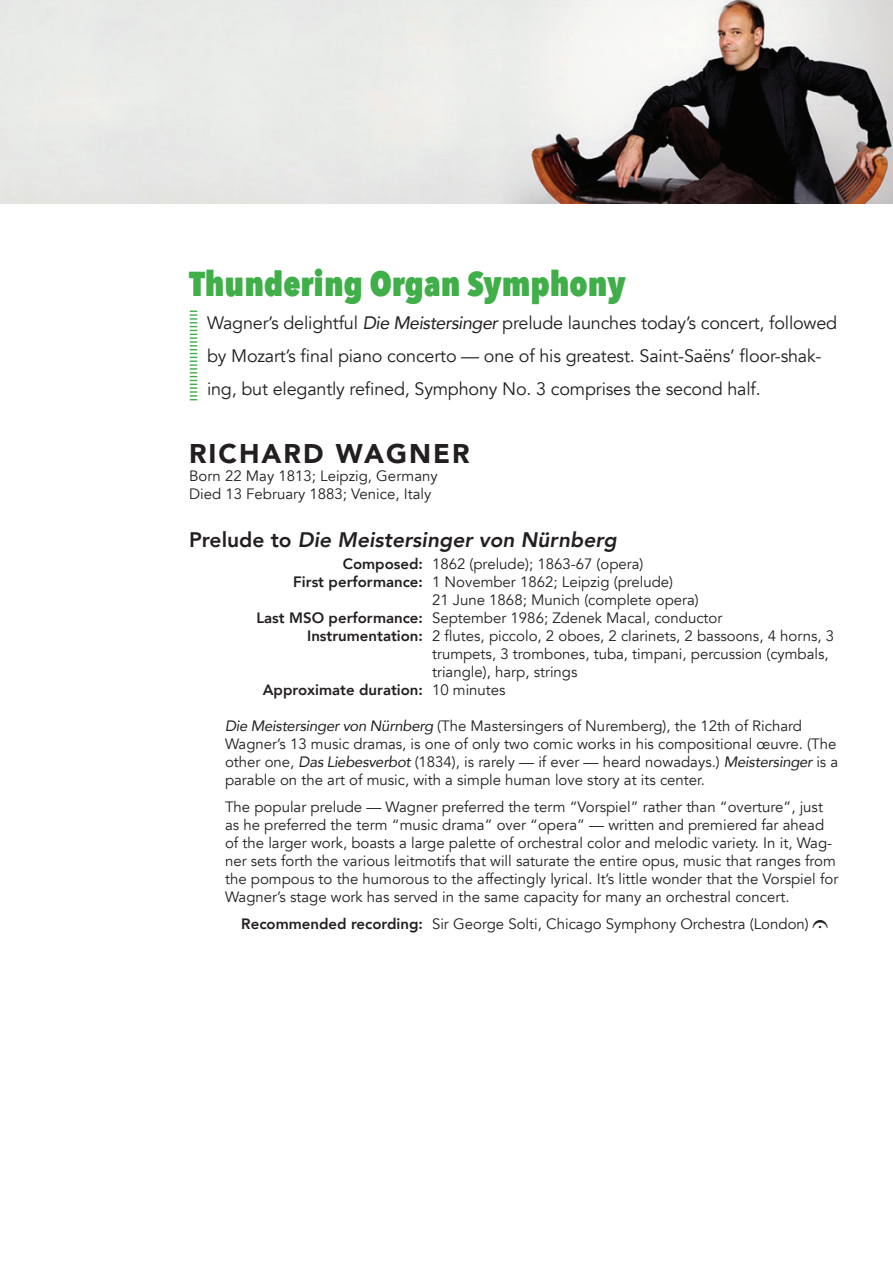
<style>
.page{position:relative;width:893px;height:1263px;background:#fff}
.page>*{position:absolute;margin:0;border:0;box-sizing:border-box;transform-origin:0 0}
.t1{font:800 34.5px "Avenir Next Condensed";color:#40ae49}
.t2{font:900 27px "Avenir";letter-spacing:.075em;color:#231f20}
.t3{font:italic 800 21px "Avenir";color:#231f20}
.t4{font:18px/33px "Avenir";letter-spacing:-.01em;color:#231f20}
.t5{font:15px/18px "Avenir";color:#231f20}
.t6{font:800 15px "Avenir";color:#231f20}
.s1{font-style:italic}
.s2{font-style:normal}
.s3{font-weight:800}
.s4{font-weight:400}
</style>
<div class="page">
<img style="left:0;top:0;width:893px;height:203px">
<svg style="left:190px;top:311px;width:7px;height:89px"></svg>
<h1 class="t1" style="left:189px;top:262px;width:438px">Thundering Organ Symphony</h1>
<p class="t4" style="left:207px;top:306px;width:632px">Wagner’s delightful <span class="s1">Die Meistersinger</span> prelude launches today’s concert, followed by Mozart’s final piano concerto — one of his greatest. Saint-Saëns’ floor-shak&shy;ing, but elegantly refined, Symphony No. 3 comprises the second half.</p>
<h2 class="t2" style="left:189px;top:430px;width:282px">RICHARD WAGNER</h2>
<p class="t5" style="left:189px;top:467px;width:250px">Born 22 May 1813; Leipzig, Germany<br>Died 13 February 1883; Venice, Italy</p>
<h3 class="t3" style="left:189px;top:527px;width:429px"><span class="s2">Prelude to</span> Die Meistersinger von Nürnberg</h3>
<p class="t5" style="left:343px;top:555px;width:302px"><span class="s3">Composed:</span> 1862 (prelude); 1863-67 (opera)</p>
<p class="t5" style="left:293px;top:573px;width:381px"><span class="s3">First performance:</span> 1 November 1862; Leipzig (prelude)</p>
<p class="t5" style="left:432px;top:591px;width:268px">21 June 1868; Munich (complete opera)</p>
<p class="t5" style="left:256px;top:609px;width:468px"><span class="s3">Last MSO performance:</span> September 1986; Zdenek Macal, conductor</p>
<p class="t5" style="left:307px;top:627px;width:528px"><span class="s3">Instrumentation:</span> 2 flutes, piccolo, 2 oboes, 2 clarinets, 2 bassoons, 4 horns, 3</p>
<p class="t5" style="left:432px;top:645px;width:398px">trumpets, 3 trombones, tuba, timpani, percussion (cymbals,</p>
<p class="t5" style="left:432px;top:663px;width:147px">triangle), harp, strings</p>
<p class="t6" style="left:263px;top:678px;width:244px">Approximate duration: <span class="s4">10 minutes</span></p>
<p class="t5" style="left:225px;top:717px;width:615px"><span class="s1">Die Meistersinger von Nürnberg</span> (The Mastersingers of Nuremberg), the 12th of Richard Wagner’s 13 music dramas, is one of only two comic works in his compositional œuvre. (The other one, <span class="s1">Das Liebesverbot</span> (1834), is rarely — if ever — heard nowadays.) <span class="s1">Meistersinger</span> is a parable on the art of music, with a simple human love story at its center.</p>
<p class="t5" style="left:225px;top:798px;width:615px">The popular prelude — Wagner preferred the term “Vorspiel” rather than “overture”, just as he preferred the term “music drama” over “opera” — written and premiered far ahead of the larger work, boasts a large palette of orchestral color and melodic variety. In it, Wag&shy;ner sets forth the various leitmotifs that will saturate the entire opus, music that ranges from the pompous to the humorous to the affectingly lyrical. It’s little wonder that the Vorspiel for Wagner’s stage work has served in the same capacity for many an orchestral concert.</p>
<p class="t5" style="left:241px;top:915px;width:569px"><span class="s3">Recommended recording:</span> Sir George Solti, Chicago Symphony Orchestra (London)</p>
</div>
